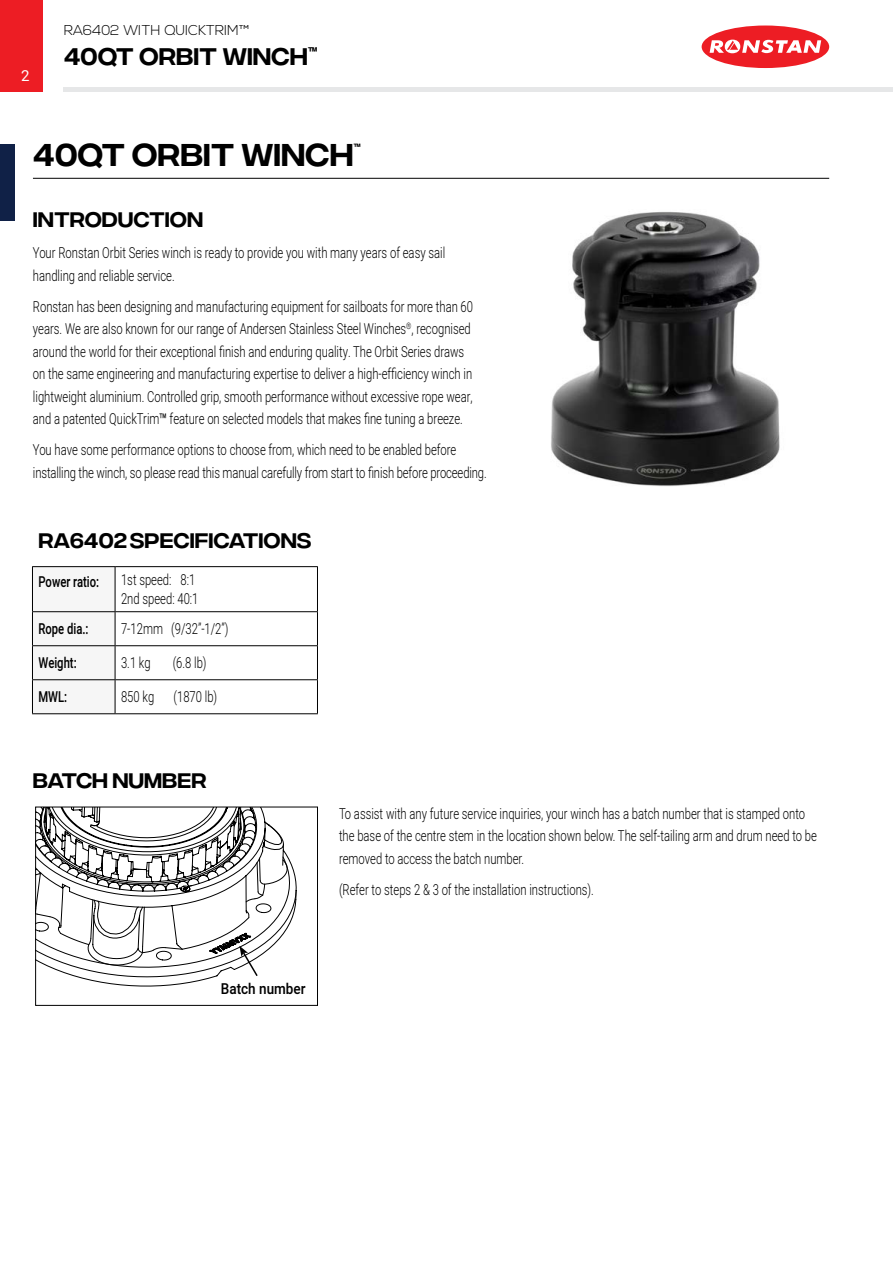
<style>
.page{position:relative;width:893px;height:1263px;background:#fff}
.page>*{position:absolute;margin:0;border:0;box-sizing:border-box;transform-origin:0 0}
.t1{font:31.5px "Integral CF";color:#000}
.t2{font:24px "Integral CF";color:#000}
.t3{font:21px "Integral CF";color:#000}
.t4{font:300 15px/22.5px "Heebo";color:#000;scale:.75 1}
.t5{font:500 15px "Heebo";color:#000;scale:.75 1}
.t6{font:500 15px "Heebo";color:#000;scale:.9 1}
.t7{font:15px "Heebo";color:#fff}
.t8{font:300 14.25px "Nexa";color:#000}
.t9{font:10.5px "Integral CF";color:#000}
.s1{font-family:"Neusa Next Std";font-weight:400}
</style>
<div class="page">
<div style="left:0;top:0;width:43px;height:91px;background:#ed1d24"></div>
<hr style="left:64px;top:87px;width:829px;height:4px;background:#e6e7e8">
<div style="left:702px;top:26px;width:127px;height:42px;background:#ed1d24;border-radius:50%"></div>
<svg style="left:710px;top:40px;width:111px;height:13px"></svg>
<div style="left:0;top:145px;width:15px;height:76px;background:#102147"></div>
<hr style="left:33px;top:178px;width:796px;height:1px;background:#000">
<img style="left:551px;top:212px;width:229px;height:274px">
<div style="left:33px;top:567px;width:82px;height:146px;background:#f6f6f6"></div>
<hr style="left:32px;top:567px;width:1px;height:44px;background:#000">
<hr style="left:115px;top:567px;width:1px;height:44px;background:#000">
<hr style="left:317px;top:567px;width:1px;height:44px;background:#000">
<hr style="left:32px;top:611px;width:83px;height:1px;background:#000">
<hr style="left:32px;top:612px;width:1px;height:33px;background:#000">
<hr style="left:115px;top:611px;width:203px;height:1px;background:#000">
<hr style="left:115px;top:612px;width:1px;height:33px;background:#000">
<hr style="left:317px;top:612px;width:1px;height:33px;background:#000">
<hr style="left:32px;top:645px;width:83px;height:1px;background:#000">
<hr style="left:32px;top:646px;width:1px;height:33px;background:#000">
<hr style="left:115px;top:645px;width:203px;height:1px;background:#000">
<hr style="left:115px;top:646px;width:1px;height:33px;background:#000">
<hr style="left:317px;top:646px;width:1px;height:33px;background:#000">
<hr style="left:32px;top:679px;width:83px;height:1px;background:#000">
<hr style="left:32px;top:680px;width:1px;height:33px;background:#000">
<hr style="left:115px;top:679px;width:203px;height:1px;background:#000">
<hr style="left:115px;top:680px;width:1px;height:33px;background:#000">
<hr style="left:317px;top:680px;width:1px;height:33px;background:#000">
<hr style="left:32px;top:713px;width:83px;height:1px;background:#000">
<hr style="left:115px;top:713px;width:203px;height:1px;background:#000">
<hr style="left:32px;top:566px;width:83px;height:1px;background:#000">
<hr style="left:115px;top:566px;width:203px;height:1px;background:#000">
<svg style="left:80px;top:978px;width:131px;height:8px"></svg>
<svg style="left:35px;top:807px;width:261px;height:171px"></svg>
<p class="t8" style="left:64px;top:22px;width:187px">RA6402 WITH QUICKTRIM™</p>
<p class="t7" style="left:21px;top:65px;width:10px">2</p>
<h2 class="t2" style="left:64px;top:44px;width:255px">40QT ORBIT WINCH<sup>™</sup></h2>
<h1 class="t1" style="left:33px;top:138px;width:322px">40QT ORBIT WINCH</h1>
<p class="t9" style="left:353px;top:142px;width:9px">™</p>
<h3 class="t3" style="left:33px;top:208px;width:172px">INTRODUCTION</h3>
<p class="t4" style="left:33px;top:241px;width:551px">Your Ronstan Orbit Series winch is ready to provide you with many years of easy sail handling and reliable service.</p>
<p class="t4" style="left:33px;top:295px;width:588px">Ronstan has been designing and manufacturing equipment for sailboats for more than 60 years. We are also known for our range of Andersen Stainless Steel Winches<sup>®</sup>, recognised around the world for their exceptional finish and enduring quality. The Orbit Series draws on the same engineering and manufacturing expertise to deliver a high-efficiency winch in lightweight aluminium. Controlled grip, smooth performance without excessive rope wear, and a patented QuickTrim<span class="s1">™</span> feature on selected models that makes fine tuning a breeze.</p>
<p class="t4" style="left:33px;top:438px;width:607px">You have some performance options to choose from, which need to be enabled before installing the winch, so please read this manual carefully from start to finish before proceeding.</p>
<h3 class="t3" style="left:38px;top:529px;width:274px">RA6402 SPECIFICATIONS</h3>
<p class="t5" style="left:38px;top:571px;width:82px">Power ratio:</p>
<p class="t4" style="left:121px;top:570px;width:105px;line-height:19px">1st speed: 8:1<br>2nd speed: 40:1</p>
<p class="t5" style="left:38px;top:618px;width:68px">Rope dia.:</p>
<p class="t4" style="left:121px;top:617px;width:145px">7-12mm (9/32”-1/2”)</p>
<p class="t5" style="left:38px;top:652px;width:52px">Weight:</p>
<p class="t4" style="left:121px;top:651px;width:41px">3.1 kg</p>
<p class="t4" style="left:173px;top:651px;width:47px">(6.8 lb)</p>
<p class="t5" style="left:38px;top:686px;width:40px">MWL:</p>
<p class="t4" style="left:121px;top:685px;width:46px">850 kg</p>
<p class="t4" style="left:174px;top:685px;width:60px">(1870 lb)</p>
<h3 class="t3" style="left:33px;top:769px;width:175px">BATCH NUMBER</h3>
<p class="t4" style="left:339px;top:802px;width:639px">To assist with any future service inquiries, your winch has a batch number that is stamped onto the base of the centre stem in the location shown below. The self-tailing arm and drum need to be removed to access the batch number.</p>
<p class="t4" style="left:339px;top:878px;width:341px">(Refer to steps 2 &amp; 3 of the installation instructions).</p>
<p class="t6" style="left:221px;top:978px;width:96px">Batch number</p>
</div>
